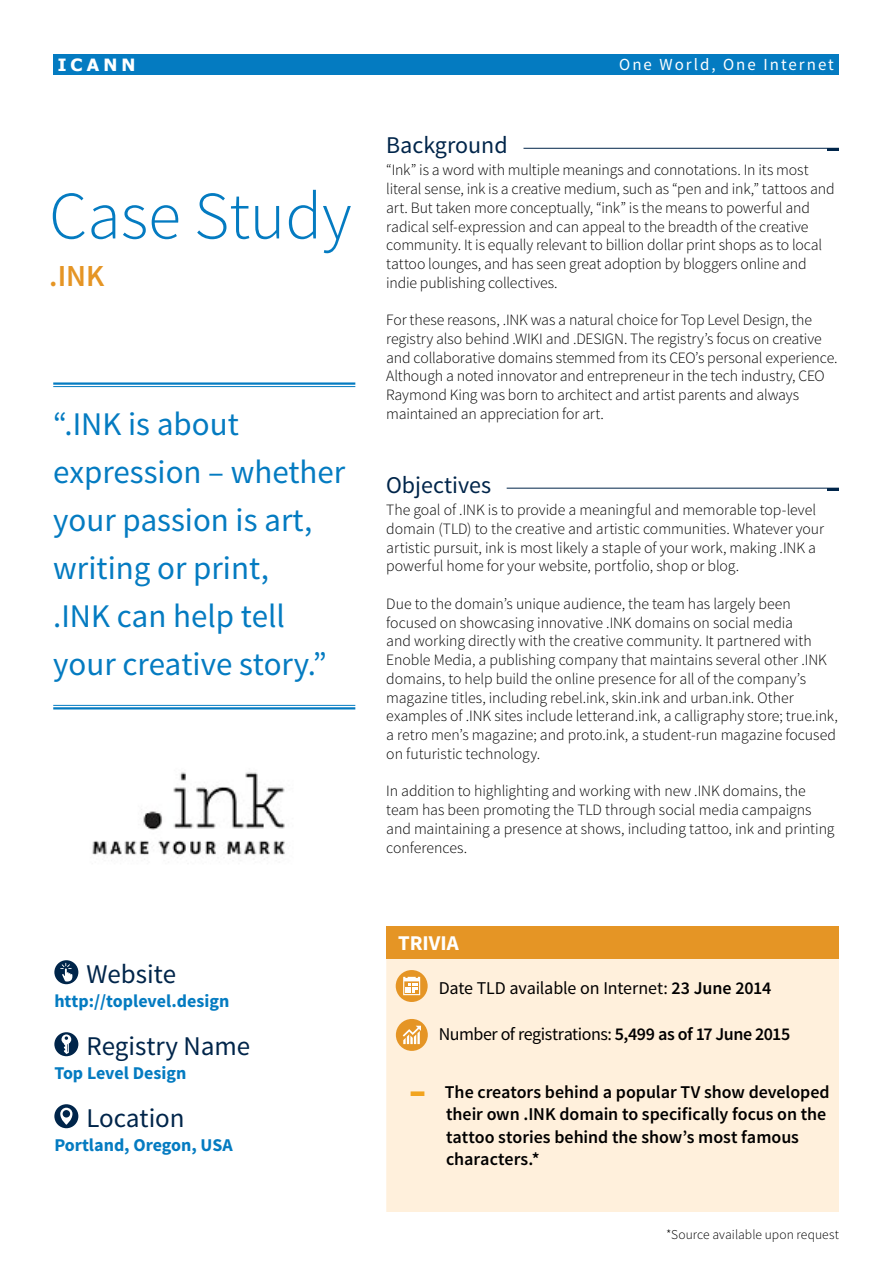
<style>
.page{position:relative;width:893px;height:1263px;background:#fff}
.page>*{position:absolute;margin:0;border:0;box-sizing:border-box;transform-origin:0 0}
.t1{font:300 67.65px "Source Sans Pro";color:#047bc1}
.t2{font:33px/48px "Source Sans Pro";color:#047bc1}
.t3{font:600 30.6px "Source Sans Pro";color:#e59525}
.t4{font:27px "Source Sans Pro";color:#00254a}
.t5{font:24px "Source Sans Pro";color:#00254a}
.t6{font:700 21px "Source Sans Pro";color:#fff}
.t7{font:600 18px/22.5px "Source Sans Pro";letter-spacing:-.005em;color:#000}
.t8{font:18px "Source Sans Pro";letter-spacing:-.015em;color:#000}
.t9{font:700 18px "Source Sans Pro";color:#047bc1}
.t10{font:16.8px "Source Sans Pro";letter-spacing:.12em;color:#fff}
.t11{font:700 16.8px "Tahoma";letter-spacing:.23em;color:#fff;scale:1.07 1}
.t12{font:300 15.75px/18.8px "Source Sans Pro";letter-spacing:-.005em;color:#000}
.t13{font:300 13.5px "Source Sans Pro";letter-spacing:.005em;color:#000}
.s1{font-weight:600}
.s2{color:#f2a41e}
</style>
<div class="page">
<div style="left:386px;top:956px;width:453px;height:256px;background:#fff0dc"></div>
<svg style="left:396px;top:970px;width:32px;height:32px"></svg>
<svg style="left:403px;top:977px;width:17px;height:18px"></svg>
<div style="left:396px;top:1019px;width:32px;height:32px;background:#e59525;border-radius:50%"></div>
<svg style="left:403px;top:1026px;width:18px;height:18px"></svg>
<div style="left:53px;top:54px;width:786px;height:20px;background:#047bc1"></div>
<div style="left:54px;top:1104px;width:24px;height:24px;background:#00254a;border-radius:50%"></div>
<svg style="left:60px;top:1108px;width:12px;height:17px"></svg>
<div style="left:54px;top:1032px;width:24px;height:24px;background:#00254a;border-radius:50%"></div>
<svg style="left:61px;top:1034px;width:10px;height:20px"></svg>
<div style="left:54px;top:960px;width:24px;height:24px;background:#00254a;border-radius:50%"></div>
<svg style="left:60px;top:963px;width:12px;height:18px"></svg>
<div style="left:386px;top:926px;width:453px;height:32px;background:#e59525"></div>
<img style="left:92px;top:772px;width:193px;height:86px">
<hr style="left:53px;top:382px;width:302px;height:3px;background:#047bc1">
<hr style="left:53px;top:386px;width:302px;height:1px;background:#047bc1">
<hr style="left:53px;top:705px;width:302px;height:1px;background:#047bc1">
<hr style="left:53px;top:707px;width:302px;height:2px;background:#047bc1">
<hr style="left:523px;top:148px;width:316px;height:1px;background:#00254a">
<svg style="left:827px;top:149px;width:12px;height:2px"></svg>
<hr style="left:507px;top:488px;width:332px;height:1px;background:#00254a">
<svg style="left:827px;top:489px;width:12px;height:1px"></svg>
<p class="t11" style="left:58px;top:53px;width:74px">ICANN</p>
<p class="t10" style="left:619px;top:54px;width:216px">One World, One Internet</p>
<h1 class="t1" style="left:49px;top:175px;width:304px">Case Study</h1>
<h3 class="t3" style="left:49px;top:257px;width:57px">.INK</h3>
<h2 class="t2" style="left:53px;top:401px;width:294px">“.INK is about expression – whether your passion is art, writing or print,<br>.INK can help tell your creative story.”</h2>
<h3 class="t4" style="left:86px;top:957px;width:91px">Website</h3>
<p class="t9" style="left:54px;top:989px;width:176px">http://toplevel.design</p>
<h3 class="t4" style="left:86px;top:1029px;width:165px">Registry Name</h3>
<p class="t9" style="left:54px;top:1061px;width:133px">Top Level Design</p>
<h3 class="t4" style="left:86px;top:1101px;width:100px">Location</h3>
<p class="t9" style="left:54px;top:1133px;width:180px">Portland, Oregon, USA</p>
<h3 class="t5" style="left:386px;top:130px;width:123px">Background</h3>
<p class="t12" style="left:386px;top:161px;width:450px">“Ink” is a word with multiple meanings and connotations. In its most literal sense, ink is a creative medium, such as “pen and ink,” tattoos and art. But taken more conceptually, “ink” is the means to powerful and radical self-expression and can appeal to the breadth of the creative community. It is equally relevant to billion dollar print shops as to local tattoo lounges, and has seen great adoption by bloggers online and indie publishing collectives.</p>
<p class="t12" style="left:386px;top:311px;width:453px">For these reasons, .INK was a natural choice for Top Level Design, the registry also behind .WIKI and .DESIGN. The registry’s focus on creative and collaborative domains stemmed from its CEO’s personal experience.<br>Although a noted innovator and entrepreneur in the tech industry, CEO Raymond King was born to architect and artist parents and always maintained an appreciation for art.</p>
<h3 class="t5" style="left:386px;top:470px;width:106px">Objectives</h3>
<p class="t12" style="left:386px;top:501px;width:439px">The goal of .INK is to provide a meaningful and memorable top-level domain (TLD) to the creative and artistic communities. Whatever your artistic pursuit, ink is most likely a staple of your work, making .INK a powerful home for your website, portfolio, shop or blog.</p>
<p class="t12" style="left:386px;top:594px;width:453px">Due to the domain’s unique audience, the team has largely been focused on showcasing innovative .INK domains on social media<br>and working directly with the creative community. It partnered with Enoble Media, a publishing company that maintains several other .INK domains, to help build the online presence for all of the company’s magazine titles, including rebel.ink, skin.ink and urban.ink. Other examples of .INK sites include letterand.ink, a calligraphy store; true.ink, a retro men’s magazine; and proto.ink, a student-run magazine focused on futuristic technology.</p>
<p class="t12" style="left:386px;top:782px;width:450px">In addition to highlighting and working with new .INK domains, the team has been promoting the TLD through social media campaigns and maintaining a presence at shows, including tattoo, ink and printing conferences.</p>
<h3 class="t6" style="left:398px;top:930px;width:62px">TRIVIA</h3>
<p class="t8" style="left:439px;top:977px;width:334px">Date TLD available on Internet: <span class="s1">23 June 2014</span></p>
<p class="t8" style="left:439px;top:1023px;width:353px">Number of registrations: <span class="s1">5,499 as of 17 June 2015</span></p>
<p class="t7" style="left:446px;top:1081px;width:385px;text-indent:-36px"><span class="s2">■</span> The creators behind a popular TV show developed their own .INK domain to specifically focus on the tattoo stories behind the show’s most famous characters.*</p>
<p class="t13" style="left:666px;top:1226px;width:174px">*Source available upon request</p>
</div>
